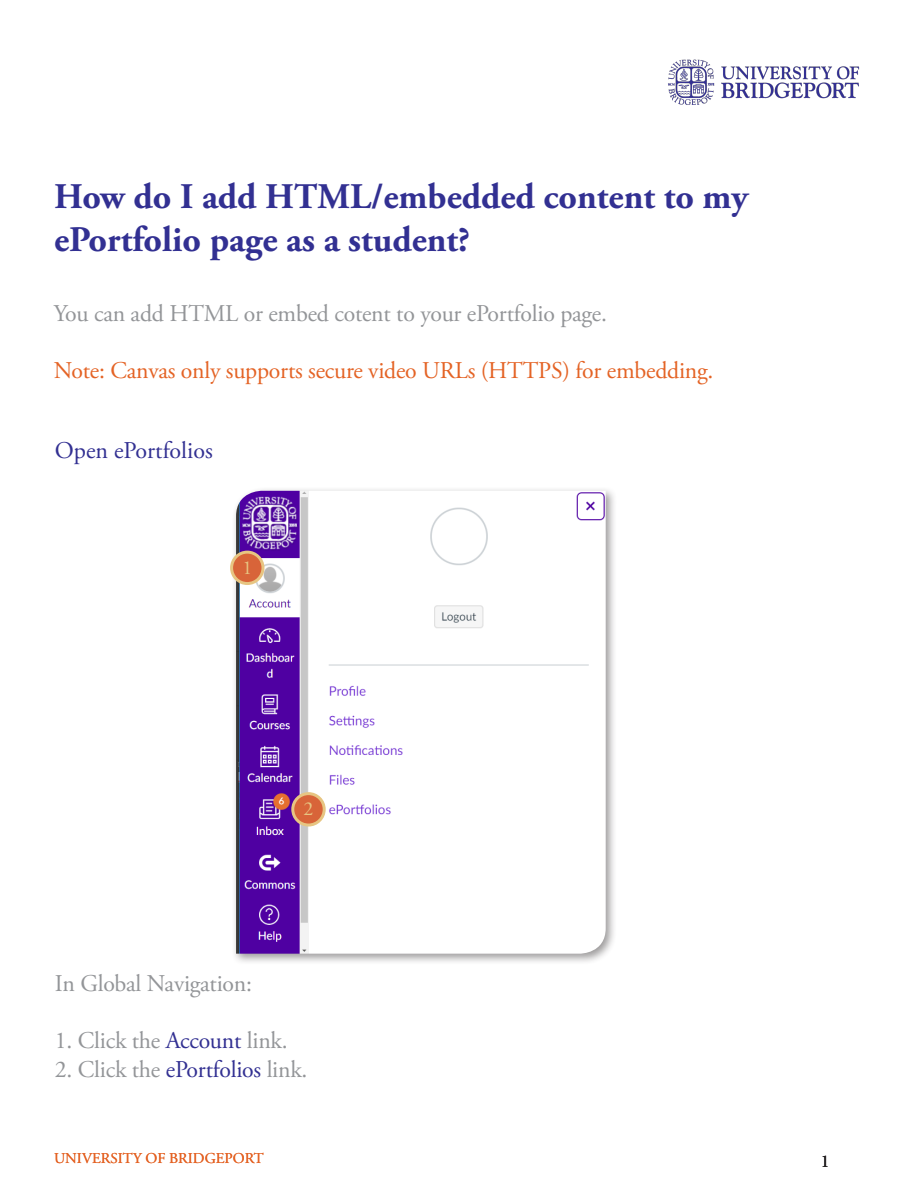
<style>
.page{position:relative;width:918px;height:1188px;background:#fff}
.page>*{position:absolute;margin:0;border:0;box-sizing:border-box;transform-origin:0 0}
.t1{font:700 36px/43.2px "Adobe Garamond Pro";color:#323092}
.t2{font:24px "Adobe Garamond Pro";letter-spacing:-.01em;color:#939598}
.t3{font:24px "Adobe Garamond Pro";letter-spacing:-.01em;color:#e46325}
.t4{font:24px "Adobe Garamond Pro";color:#323092}
.t5{font:19.8px "Adobe Garamond Pro";color:#e7c582}
.t6{font:18px "Minion Pro";color:#231f20}
.t7{font:15px "Adobe Garamond Pro";color:#e46325}
.s1{color:#323092}
</style>
<div class="page">
<img style="left:668px;top:59px;width:192px;height:46px">
<div style="left:231px;top:486px;width:386px;height:479px;background:#231f20;opacity:.45"></div>
<img style="left:236px;top:491px;width:370px;height:463px">
<div style="left:395px;top:567px;width:128px;height:19px;background:#fff"></div>
<div style="left:443px;top:518px;width:35px;height:34px;background:#fff;border-radius:50%"></div>
<div style="left:232px;top:552px;width:31px;height:32px;background:#d86439;border-radius:50%"></div>
<div style="left:230px;top:551px;width:34px;height:34px;border:3px solid #e7c582;border-radius:50%"></div>
<div style="left:293px;top:794px;width:31px;height:31px;background:#d86439;border-radius:50%"></div>
<div style="left:291px;top:792px;width:35px;height:35px;border:3px solid #e7c582;border-radius:50%"></div>
<p class="t1" style="left:54px;top:176px;width:696px">How do I add HTML/embedded content to my ePortfolio page as a student?</p>
<p class="t2" style="left:54px;top:299px;width:555px">You can add HTML or embed cotent to your ePortfolio page.</p>
<p class="t3" style="left:54px;top:356px;width:661px">Note: Canvas only supports secure video URLs (HTTPS) for embedding.</p>
<p class="t4" style="left:55px;top:436px;width:159px">Open ePortfolios</p>
<p class="t5" style="left:242px;top:556px;width:11px">1</p>
<p class="t5" style="left:304px;top:797px;width:11px">2</p>
<p class="t2" style="left:55px;top:969px;width:199px">In Global Navigation:</p>
<p class="t2" style="left:55px;top:1026px;width:234px">1. Click the <span class="s1">Account</span> link.</p>
<p class="t2" style="left:55px;top:1055px;width:254px">2. Click the <span class="s1">ePortfolios</span> link.</p>
<p class="t7" style="left:54px;top:1150px;width:211px">UNIVERSITY OF BRIDGEPORT</p>
<p class="t6" style="left:821px;top:1149px;width:10px">1</p>
</div>
